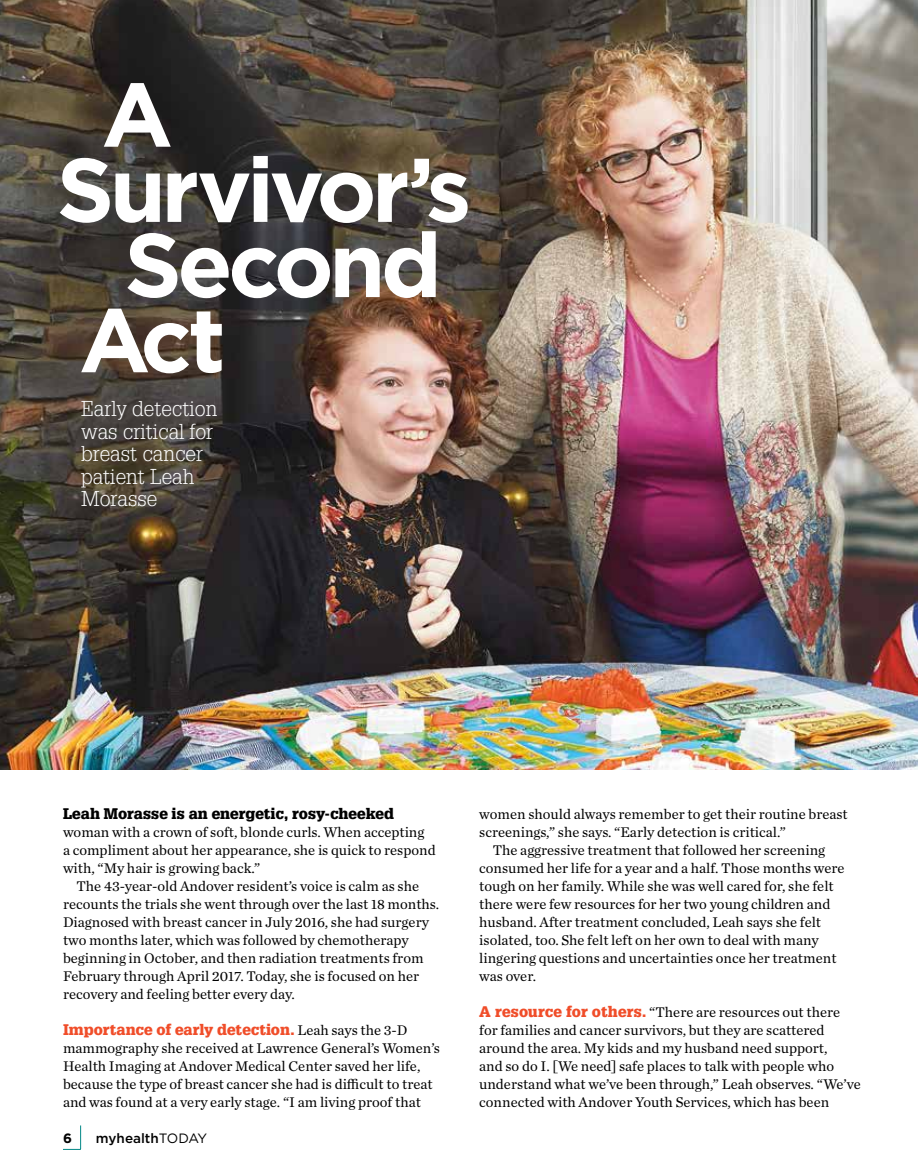
<style>
.page{position:relative;width:918px;height:1175px;background:#fff}
.page>*{position:absolute;margin:0;border:0;box-sizing:border-box;transform-origin:0 0}
.t1{font:700 90.15px "Gotham";letter-spacing:-.05em;color:#fff}
.t2{font:300 21px/22.5px "Glypha LT Std";color:#fff}
.t3{font:900 15px "Glypha LT Std";letter-spacing:.005em;color:#f04d29}
.t4{font:900 15px "Glypha LT Std";letter-spacing:.005em;color:#000}
.t5{font:14.7px/18px "Chronicle Text G1";color:#000}
.t6{font:500 13.5px "Gotham";color:#000}
.t7{font:700 13.5px "Gotham";color:#000}
.s1{font-family:"Chronicle Text G1";font-weight:400;font-size:14.7px;color:#000}
.s2{font-weight:400}
.s3{font-family:"Glypha LT Std";font-weight:900;font-size:15px;color:#f04d29}
</style>
<div class="page">
<svg style="left:63px;top:1125px;width:18px;height:25px"></svg>
<img style="left:0;top:0;width:918px;height:770px">
<h1 class="t1" style="left:102px;top:55px;width:73px">A</h1>
<h1 class="t1" style="left:57px;top:130px;width:416px">Survivor’s</h1>
<h1 class="t1" style="left:124px;top:205px;width:319px">Second</h1>
<h1 class="t1" style="left:79px;top:280px;width:148px">Act</h1>
<h2 class="t2" style="left:81px;top:398px;width:138px">Early detection was critical for breast cancer patient Leah<br>Morasse</h2>
<p class="t4" style="left:63px;top:805px;width:333px">Leah Morasse is an energetic, rosy-cheeked</p>
<p class="t5" style="left:63px;top:822px;width:374px">woman with a crown of soft, blonde curls. When accepting<br>a compliment about her appearance, she is quick to respond with, “My hair is growing back.”</p>
<p class="t5" style="left:63px;top:876px;width:378px;text-indent:13px">The 43-year-old Andover resident’s voice is calm as she recounts the trials she went through over the last 18 months.<br>Diagnosed with breast cancer in July 2016, she had surgery two months later, which was followed by chemotherapy beginning in October, and then radiation treatments from February through April 2017. Today, she is focused on her recovery and feeling better every day.</p>
<p class="t3" style="left:63px;top:1021px;width:346px">Importance of early detection. <span class="s1">Leah says the 3-D</span></p>
<p class="t5" style="left:63px;top:1038px;width:378px">mammography she received at Lawrence General’s Women’s Health Imaging at Andover Medical Center saved her life, because the type of breast cancer she had is difficult to treat and was found at a very early stage. “I am living proof that</p>
<p class="t7" style="left:63px;top:1129px;width:10px">6</p>
<p class="t6" style="left:96px;top:1129px;width:113px">myhealth<span class="s2">TODAY</span></p>
<p class="t5" style="left:479px;top:804px;width:370px">women should always remember to get their routine breast</p>
<p class="t5" style="left:479px;top:822px;width:308px">screenings,” she says. “Early detection is critical.”</p>
<p class="t5" style="left:493px;top:840px;width:334px">The aggressive treatment that followed her screening</p>
<p class="t5" style="left:479px;top:858px;width:367px">consumed her life for a year and a half. Those months were</p>
<p class="t5" style="left:479px;top:876px;width:356px">tough on her family. While she was well cared for, she felt</p>
<p class="t5" style="left:479px;top:894px;width:353px">there were few resources for her two young children and</p>
<p class="t5" style="left:479px;top:912px;width:344px">husband. After treatment concluded, Leah says she felt</p>
<p class="t5" style="left:479px;top:930px;width:341px">isolated, too. She felt left on her own to deal with many</p>
<p class="t5" style="left:479px;top:948px;width:359px">lingering questions and uncertainties once her treatment</p>
<p class="t5" style="left:479px;top:966px;width:58px">was over.</p>
<p class="t5" style="left:479px;top:1002px;width:383px"><span class="s3">A resource for others.</span> “There are resources out there for families and cancer survivors, but they are scattered around the area. My kids and my husband need support,<br>and so do I. [We need] safe places to talk with people who understand what we’ve been through,” Leah observes. “We’ve connected with Andover Youth Services, which has been</p>
</div>
